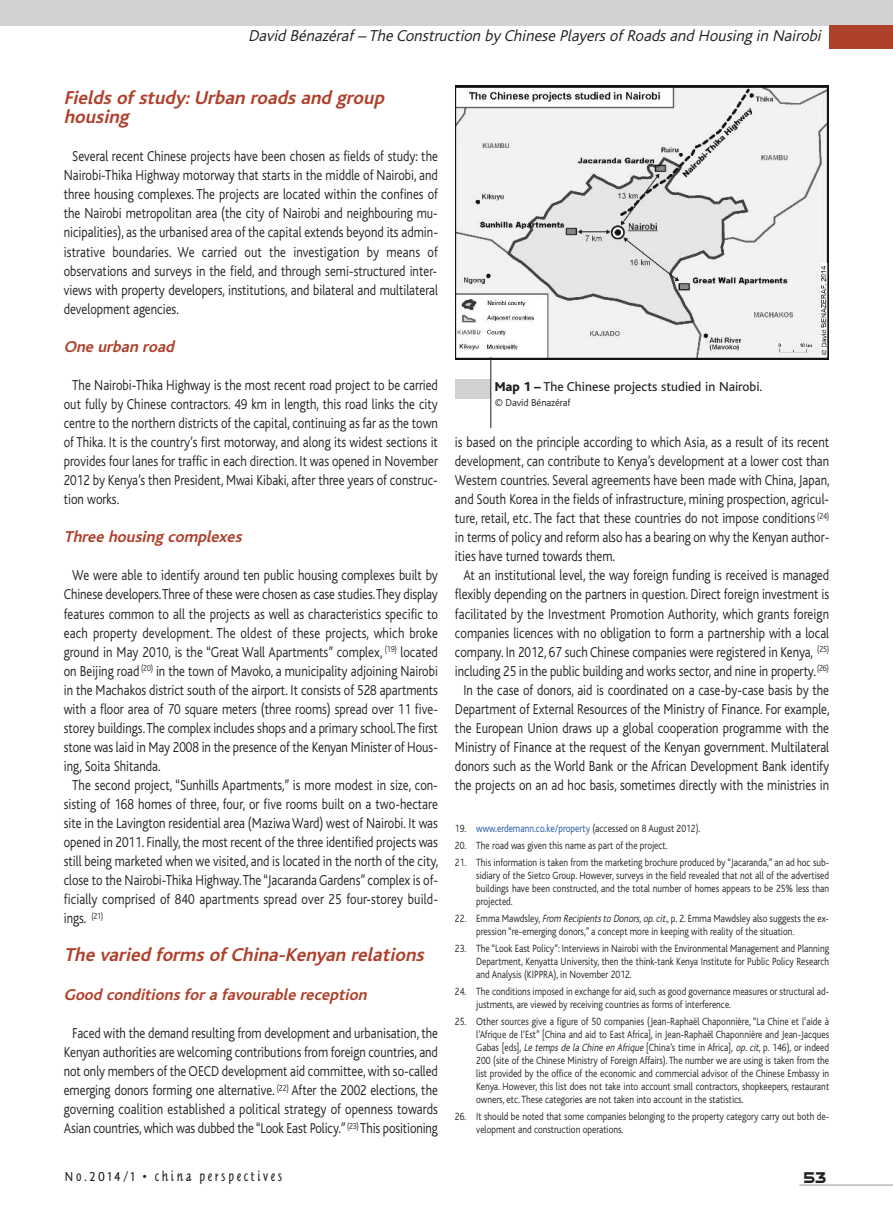
<style>
.page{position:relative;width:893px;height:1212px;background:#fff}
.page>*{position:absolute;margin:0;border:0;box-sizing:border-box;transform-origin:0 0}
.t1{font:italic 700 19.5px/19px "Bliss";color:#af402b}
.t2{font:italic 300 16.5px "Bliss";color:#231f20}
.t3{font:italic 700 16.5px "Bliss";color:#af402b}
.t4{font:300 15px/19px "Bliss";color:#231f20;text-align:justify;scale:.85 1}
.t5{font:15px "Sui Generis Deluxe";color:#231f20;scale:.9 1}
.t6{font:13.5px "Bliss";color:#231f20}
.t7{font:13.5px "Tannhauser Plain";letter-spacing:.2em;color:#231f20}
.t8{font:300 10.95px/12.9px "Bliss";color:#231f20;text-align:justify;scale:.85 1}
.t9{font:300 10.5px "Bliss";letter-spacing:-.015em;color:#231f20}
.s1{font-weight:800}
.s2{color:#1c52a4}
.s3{font-style:italic}
</style>
<div class="page">
<div style="left:0;top:0;width:893px;height:26px;background:#d1d2d4"></div>
<hr style="left:799px;top:1185px;width:94px;height:1px;background:#939598">
<div style="left:829px;top:25px;width:64px;height:23px;background:#af402b"></div>
<img style="left:455px;top:85px;width:374px;height:275px">
<div style="left:455px;top:380px;width:35px;height:19px;background:#d1d2d4"></div>
<hr style="left:490px;top:357px;width:1px;height:71px;background:#231f20">
<p class="t2" style="left:248px;top:29px;width:577px">David Bénazéraf – The Construction by Chinese Players of Roads and Housing in Nairobi</p>
<h1 class="t1" style="left:64px;top:90px;width:326px">Fields of study: Urban roads and group housing</h1>
<p class="t4" style="left:64px;top:148px;width:442px;text-indent:9px">Several recent Chinese projects have been chosen as fields of study: the Nairobi-Thika Highway motorway that starts in the middle of Nairobi, and three housing complexes. The projects are located within the confines of the Nairobi metropolitan area (the city of Nairobi and neighbouring mu&shy;nicipalities), as the urbanised area of the capital extends beyond its admin&shy;istrative boundaries. We carried out the investigation by means of observations and surveys in the field, and through semi-structured inter&shy;views with property developers, institutions, and bilateral and multilateral development agencies.</p>
<p class="t3" style="left:64px;top:340px;width:115px">One urban road</p>
<p class="t4" style="left:64px;top:377px;width:442px;text-indent:9px">The Nairobi-Thika Highway is the most recent road project to be carried out fully by Chinese contractors. 49 km in length, this road links the city centre to the northern districts of the capital, continuing as far as the town of Thika. It is the country’s first motorway, and along its widest sections it provides four lanes for traffic in each direction. It was opened in November 2012 by Kenya’s then President, Mwai Kibaki, after three years of construc&shy;tion works.</p>
<p class="t3" style="left:64px;top:531px;width:183px">Three housing complexes</p>
<p class="t4" style="left:72px;top:567px;width:432px">We were able to identify around ten public housing complexes built by</p>
<p class="t4" style="left:64px;top:586px;width:442px">Chinese developers.Three of these were chosen as case studies.They display</p>
<p class="t4" style="left:64px;top:605px;width:442px">features common to all the projects as well as characteristics specific to</p>
<p class="t4" style="left:64px;top:624px;width:442px">each property development. The oldest of these projects, which broke</p>
<p class="t4" style="left:64px;top:643px;width:442px">ground in May 2010, is the “Great Wall Apartments” complex, <sup>(19)</sup> located</p>
<p class="t4" style="left:64px;top:663px;width:442px">on Beijing road <sup>(20)</sup> in the town of Mavoko, a municipality adjoining Nairobi</p>
<p class="t4" style="left:64px;top:682px;width:442px">in the Machakos district south of the airport. It consists of 528 apartments</p>
<p class="t4" style="left:64px;top:701px;width:442px">with a floor area of 70 square meters (three rooms) spread over 11 five-</p>
<p class="t4" style="left:64px;top:720px;width:442px">storey buildings.The complex includes shops and a primary school.The first</p>
<p class="t4" style="left:64px;top:739px;width:442px">stone was laid in May 2008 in the presence of the Kenyan Minister of Hous-</p>
<p class="t4" style="left:64px;top:758px;width:115px">ing, Soita Shitanda.</p>
<p class="t4" style="left:72px;top:777px;width:431px">The second project, “Sunhills Apartments,” is more modest in size, con-</p>
<p class="t4" style="left:64px;top:796px;width:442px">sisting of 168 homes of three, four, or five rooms built on a two-hectare</p>
<p class="t4" style="left:64px;top:815px;width:442px">site in the Lavington residential area (MaziwaWard) west of Nairobi. It was</p>
<p class="t4" style="left:64px;top:834px;width:442px">opened in 2011. Finally, the most recent of the three identified projects was</p>
<p class="t4" style="left:64px;top:853px;width:442px">still being marketed when we visited, and is located in the north of the city,</p>
<p class="t4" style="left:64px;top:872px;width:442px">close to the Nairobi-Thika Highway.The “Jacaranda Gardens” complex is of-</p>
<p class="t4" style="left:64px;top:891px;width:442px">ficially comprised of 840 apartments spread over 25 four-storey build-</p>
<p class="t4" style="left:64px;top:910px;width:48px">ings. <sup>(21)</sup></p>
<h1 class="t1" style="left:64px;top:947px;width:365px">The varied forms of China-Kenyan relations</h1>
<p class="t3" style="left:64px;top:988px;width:308px">Good conditions for a favourable reception</p>
<p class="t4" style="left:64px;top:1024px;width:442px;text-align:center">Faced with the demand resulting from development and urbanisation, the Kenyan authorities are welcoming contributions from foreign countries, and not only members of the OECD development aid committee, with so-called emerging donors forming one alternative. <sup>(22)</sup> After the 2002 elections, the governing coalition established a political strategy of openness towards Asian countries, which was dubbed the “Look East Policy.” <sup>(23)</sup> This positioning</p>
<p class="t6" style="left:495px;top:381px;width:269px"><span class="s1">Map 1 –</span> The Chinese projects studied in Nairobi.</p>
<p class="t9" style="left:495px;top:398px;width:77px">© David Bénazéraf</p>
<p class="t4" style="left:455px;top:434px;width:442px">is based on the principle according to which Asia, as a result of its recent</p>
<p class="t4" style="left:455px;top:453px;width:442px">development, can contribute to Kenya’s development at a lower cost than</p>
<p class="t4" style="left:455px;top:472px;width:442px">Western countries. Several agreements have been made with China, Japan,</p>
<p class="t4" style="left:455px;top:491px;width:442px">and South Korea in the fields of infrastructure, mining prospection, agricul-</p>
<p class="t4" style="left:455px;top:510px;width:442px">ture, retail, etc. The fact that these countries do not impose conditions <sup>(24)</sup></p>
<p class="t4" style="left:455px;top:529px;width:442px">in terms of policy and reform also has a bearing on why the Kenyan author-</p>
<p class="t4" style="left:455px;top:548px;width:190px">ities have turned towards them.</p>
<p class="t4" style="left:463px;top:567px;width:432px">At an institutional level, the way foreign funding is received is managed</p>
<p class="t4" style="left:455px;top:586px;width:442px">flexibly depending on the partners in question. Direct foreign investment is</p>
<p class="t4" style="left:455px;top:605px;width:442px">facilitated by the Investment Promotion Authority, which grants foreign</p>
<p class="t4" style="left:455px;top:624px;width:442px">companies licences with no obligation to form a partnership with a local</p>
<p class="t4" style="left:455px;top:643px;width:442px">company. In 2012, 67 such Chinese companies were registered in Kenya, <sup>(25)</sup></p>
<p class="t4" style="left:455px;top:663px;width:441px">including 25 in the public building and works sector, and nine in property. <sup>(26)</sup></p>
<p class="t4" style="left:463px;top:682px;width:432px">In the case of donors, aid is coordinated on a case-by-case basis by the</p>
<p class="t4" style="left:455px;top:701px;width:442px">Department of External Resources of the Ministry of Finance. For example,</p>
<p class="t4" style="left:455px;top:720px;width:442px">the European Union draws up a global cooperation programme with the</p>
<p class="t4" style="left:455px;top:739px;width:442px">Ministry of Finance at the request of the Kenyan government. Multilateral</p>
<p class="t4" style="left:455px;top:758px;width:442px">donors such as the World Bank or the African Development Bank identify</p>
<p class="t4" style="left:455px;top:777px;width:442px">the projects on an ad hoc basis, sometimes directly with the ministries in</p>
<p class="t8" style="left:455px;top:823px;width:290px">19. <span class="s2">www.erdemann.co.ke/property</span> (accessed on 8 August 2012).</p>
<p class="t8" style="left:455px;top:840px;width:252px">20. The road was given this name as part of the project.</p>
<p class="t8" style="left:476px;top:857px;width:417px;text-indent:-21px">21. This information is taken from the marketing brochure produced by “Jacaranda,” an ad hoc sub&shy;sidiary of the Sietco Group. However, surveys in the field revealed that not all of the advertised buildings have been constructed, and the total number of homes appears to be 25% less than projected.</p>
<p class="t8" style="left:476px;top:913px;width:416px;text-indent:-21px">22. Emma Mawdsley, <span class="s3">FromRecipientstoDonors</span>, <span class="s3">op.cit.</span>, p. 2. Emma Mawdsley also suggests the ex&shy;pression “re-emerging donors,” a concept more in keeping with reality of the situation.</p>
<p class="t8" style="left:476px;top:943px;width:417px;text-indent:-21px">23. The “Look East Policy”: Interviews in Nairobi with the Environmental Management and Planning Department, Kenyatta University, then the think-tank Kenya Institute for Public Policy Research and Analysis (KIPPRA), in November 2012.</p>
<p class="t8" style="left:476px;top:986px;width:417px;text-indent:-21px">24. The conditions imposed in exchange for aid, such as good governance measures or structural ad&shy;justments, are viewed by receiving countries as forms of interference.</p>
<p class="t8" style="left:476px;top:1016px;width:417px;text-indent:-21px">25. Other sources give a figure of 50 companies (Jean-Raphaël Chaponnière, “La Chine et l’aide à l’Afrique de l’Est” [China and aid to East Africa], in Jean-Raphaël Chaponnière and Jean-Jacques Gabas [eds], <span class="s3">LetempsdelaChineenAfrique</span>[China’s time in Africa], <span class="s3">op.cit</span>, p. 146), or indeed 200 (site of the Chinese Ministry of Foreign Affairs). The number we are using is taken from the list provided by the office of the economic and commercial advisor of the Chinese Embassy in Kenya. However, this list does not take into account small contractors, shopkeepers, restaurant owners, etc. These categories are not taken into account in the statistics.</p>
<p class="t8" style="left:476px;top:1111px;width:417px;text-indent:-21px">26. It should be noted that some companies belonging to the property category carry out both de&shy;velopment and construction operations.</p>
<p class="t7" style="left:65px;top:1170px;width:219px">No.2014/1 • china perspectives</p>
<p class="t5" style="left:804px;top:1171px;width:26px">53</p>
</div>
